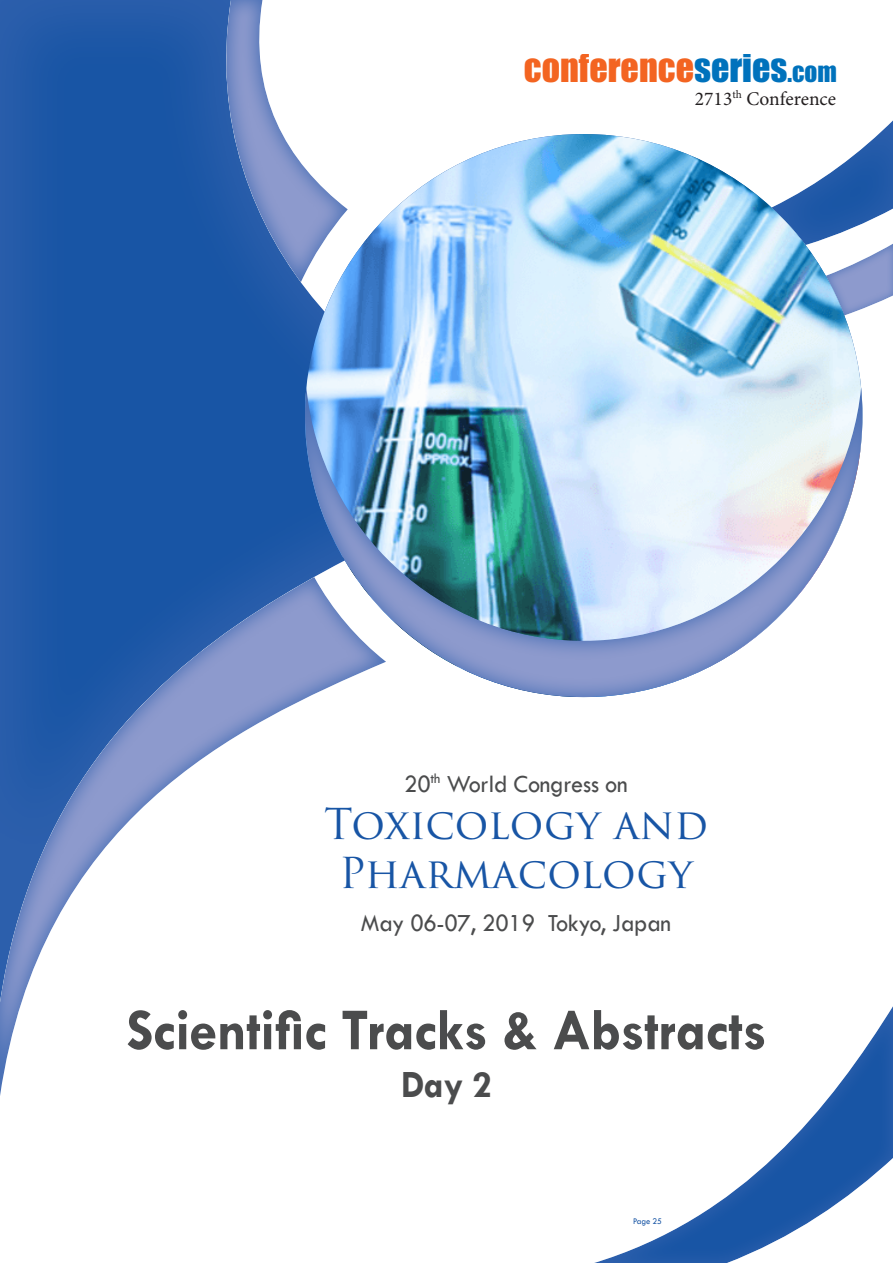
<style>
.page{position:relative;width:893px;height:1263px;background:#fff}
.page>*{position:absolute;margin:0;border:0;box-sizing:border-box;transform-origin:0 0}
.t1{font:700 60px "Tw Cen";letter-spacing:-.01em;color:#4b4c4d;scale:.95 1}
.t2{font:41.55px/49.3px "Trajan Pro 3";color:#1855a5;text-align:center}
.t3{font:700 39px "Tw Cen";color:#4b4c4d;scale:.95 1}
.t4{font:36px "Impact";color:#f36421}
.t5{font:25.5px "Tw Cen";letter-spacing:-.01em;color:#4b4c4d;scale:.95 1}
.t6{font:19.5px "Minion Pro";color:#231f20}
.t7{font:9px "Tw Cen";letter-spacing:-.02em;color:#1855a5;scale:.95 1}
.s1{color:#0072bc}
.s2{font-size:25.2px;color:#0072bc}
</style>
<div class="page">
<div style="left:589px;top:1003px;width:304px;height:260px;background:#3463af;opacity:.75"></div>
<div style="left:0;top:0;width:559px;height:1004px;background:#3463af;opacity:.75"></div>
<div style="left:0;top:577px;width:387px;height:522px;background:#3463af;opacity:.75"></div>
<div style="left:225px;top:0;width:124px;height:284px;background:#3463af;opacity:.75"></div>
<svg style="left:862px;top:120px;width:31px;height:104px"></svg>
<div style="left:823px;top:242px;width:70px;height:75px;background:#3463af;opacity:.75"></div>
<img style="left:305px;top:134px;width:557px;height:252px">
<div style="left:303px;top:386px;width:561px;height:314px;background:#3463af;opacity:.75"></div>
<h3 class="t4" style="left:524px;top:40px;width:314px">CONFERENCE<span class="s1">SERIES</span><span class="s2">.COM</span></h3>
<p class="t6" style="left:695px;top:85px;width:143px">2713<sup>th</sup> Conference</p>
<p class="t5" style="left:404px;top:768px;width:237px">20<sup>th</sup> World Congress on</p>
<h2 class="t2" style="left:324px;top:801px;width:385px">Toxicology and<br>Pharmacology</h2>
<p class="t5" style="left:361px;top:908px;width:328px">May 06-07, 2019 Tokyo, Japan</p>
<p class="t1" style="left:126px;top:994px;width:676px">Scientific Tracks &amp; Abstracts</p>
<p class="t3" style="left:401px;top:1062px;width:97px">Day 2</p>
<p class="t7" style="left:633px;top:1215px;width:32px">Page 25</p>
</div>
